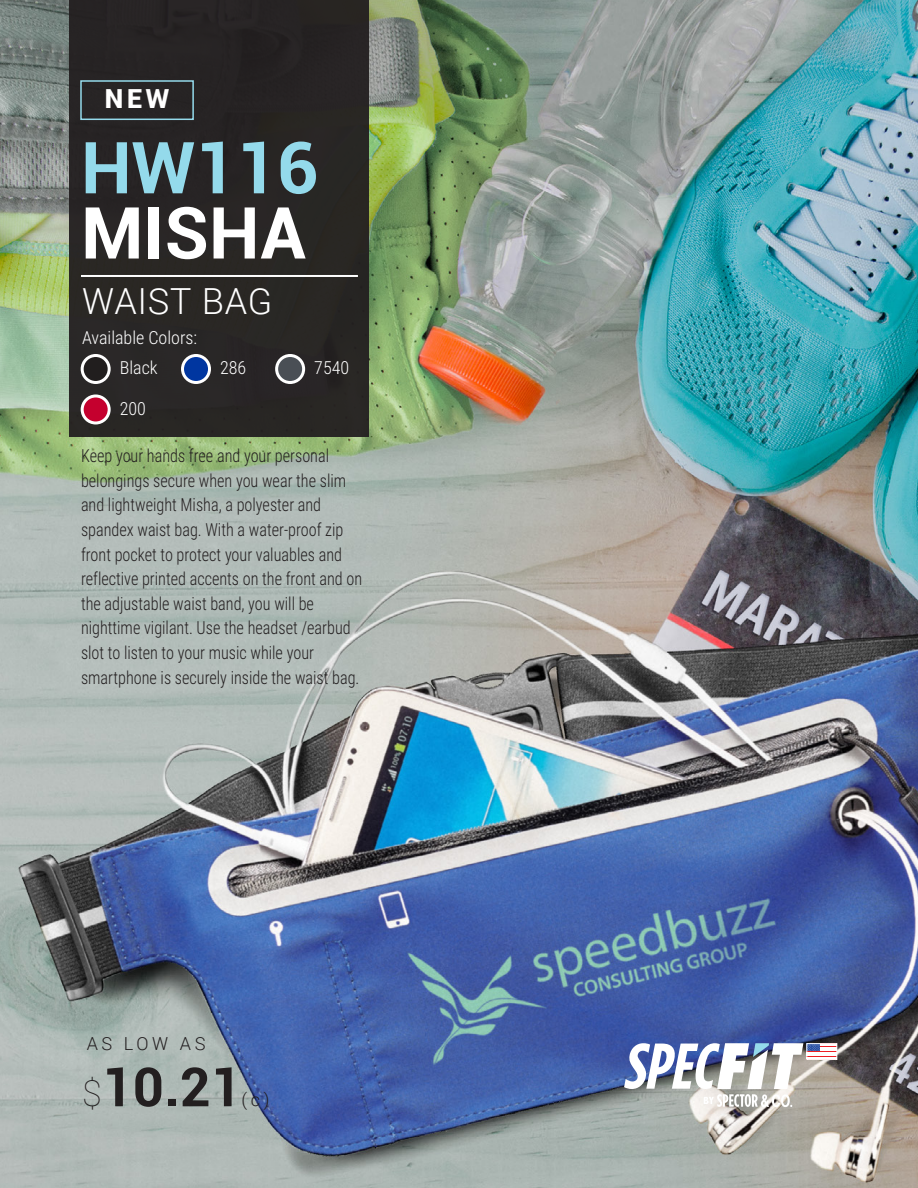
<style>
.page{position:relative;width:918px;height:1188px;background:#fff}
.page>*{position:absolute;margin:0;border:0;box-sizing:border-box;transform-origin:0 0}
.t1{font:700 71.85px "Roboto";color:#94daeb}
.t2{font:700 71.85px "Roboto";color:#fff}
.t3{font:700 54px "Roboto";color:#231f20}
.t4{font:300 36px "Roboto";letter-spacing:.02em;color:#fff}
.t5{font:900 26.25px "Roboto";color:#fff}
.t6{font:300 18px/24.6px "Roboto Condensed";color:#231f20;scale:.9 1}
.t7{font:300 18px "Roboto Condensed";color:#fff}
.t8{font:300 18px "Roboto";letter-spacing:.2em;color:#231f20}
.s1{font-weight:100;font-size:36px}
</style>
<div class="page">
<img style="left:0;top:0;width:918px;height:1188px">
<div style="left:69px;top:0;width:300px;height:437px;background:#282624"></div>
<hr style="left:81px;top:275px;width:277px;height:2px;background:#fff">
<div style="left:80px;top:80px;width:114px;height:40px;border:2px solid #94daeb"></div>
<div style="left:82px;top:356px;width:27px;height:26px;background:#211e1e;border-radius:50%"></div>
<div style="left:81px;top:354px;width:30px;height:30px;border:3px solid #fff;border-radius:50%"></div>
<div style="left:82px;top:396px;width:27px;height:27px;background:#c5002e;border-radius:50%"></div>
<div style="left:81px;top:394px;width:30px;height:30px;border:3px solid #fff;border-radius:50%"></div>
<div style="left:183px;top:356px;width:27px;height:26px;background:#0036a0;border-radius:50%"></div>
<div style="left:181px;top:354px;width:30px;height:30px;border:3px solid #fff;border-radius:50%"></div>
<div style="left:277px;top:356px;width:27px;height:26px;background:#4a4f55;border-radius:50%"></div>
<div style="left:275px;top:354px;width:30px;height:30px;border:3px solid #fff;border-radius:50%"></div>
<svg style="left:624px;top:1043px;width:213px;height:64px"></svg>
<hr style="left:807px;top:1057px;width:30px;height:1px;background:#fff">
<div style="left:806px;top:1043px;width:31px;height:17px;border:1px solid #fff"></div>
<h3 class="t5" style="left:105px;top:80px;width:66px">NEW</h3>
<h1 class="t1" style="left:81px;top:117px;width:239px">HW116</h1>
<h1 class="t2" style="left:81px;top:182px;width:226px">MISHA</h1>
<h3 class="t4" style="left:82px;top:277px;width:192px">WAIST BAG</h3>
<p class="t7" style="left:82px;top:325px;width:116px">Available Colors:</p>
<p class="t7" style="left:120px;top:355px;width:39px">Black</p>
<p class="t7" style="left:120px;top:396px;width:28px">200</p>
<p class="t7" style="left:220px;top:355px;width:28px">286</p>
<p class="t7" style="left:314px;top:355px;width:36px">7540</p>
<p class="t6" style="left:81px;top:443px;width:314px">Keep your hands free and your personal belongings secure when you wear the slim and lightweight Misha, a polyester and spandex waist bag. With a water-proof zip front pocket to protect your valuables and reflective printed accents on the front and on the adjustable waist band, you will be nighttime vigilant. Use the headset /earbud slot to listen to your music while your smartphone is securely inside the waist bag.</p>
<p class="t8" style="left:87px;top:1031px;width:120px">AS LOW AS</p>
<h2 class="t3" style="left:82px;top:1049px;width:161px"><span class="s1">$</span>10.21</h2>
<p class="t8" style="left:242px;top:1087px;width:29px">(c)</p>
</div>
